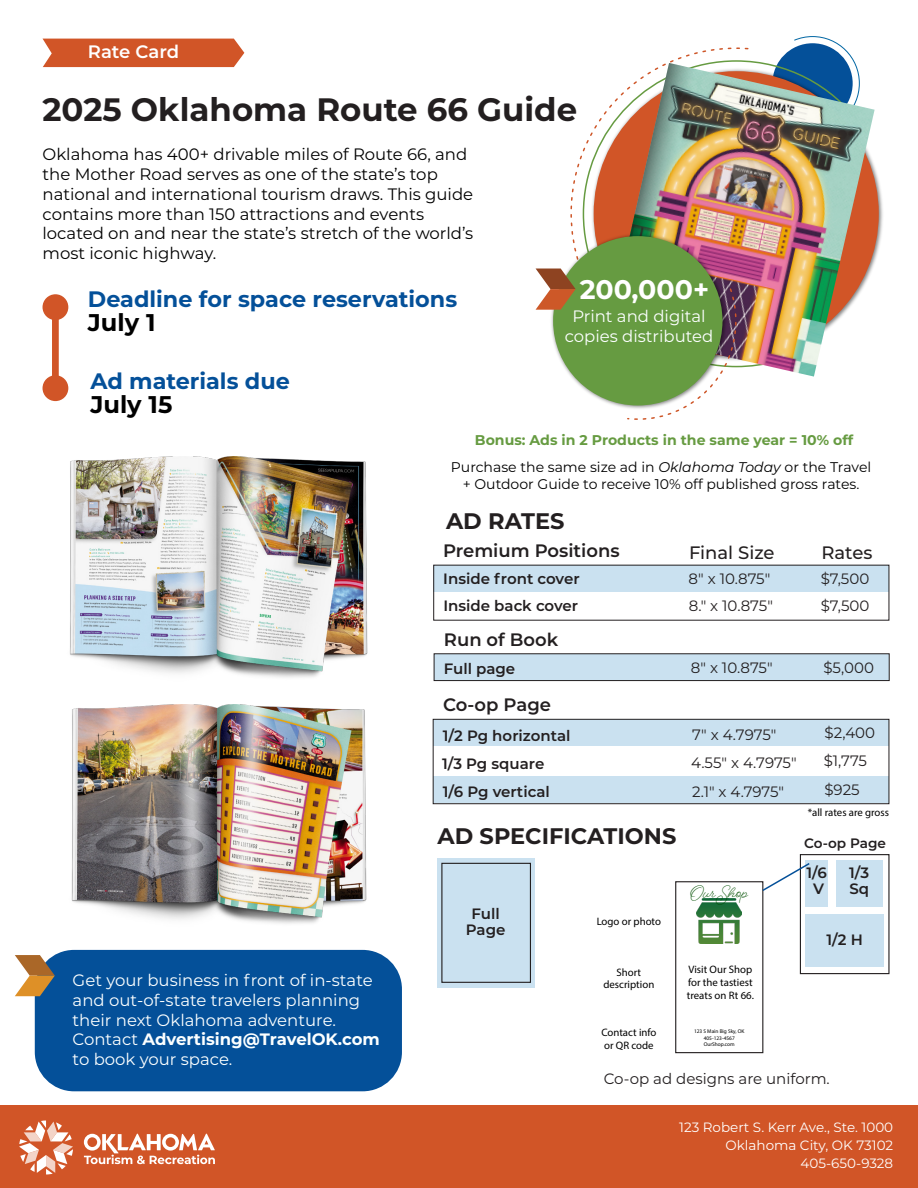
<style>
.page{position:relative;width:918px;height:1188px;background:#fff}
.page>*{position:absolute;margin:0;border:0;box-sizing:border-box;transform-origin:0 0}
.t1{font:700 32.4px "Montserrat";color:#231f20}
.t2{font:700 26.85px "Montserrat";color:#fff}
.t3{font:700 24.15px "Montserrat";color:#000}
.t4{font:700 22.5px "Montserrat";color:#231f20}
.t5{font:700 22.35px "Montserrat";color:#045099}
.t6{font:600 18px "Montserrat";color:#231f20}
.t7{font:500 18px "Montserrat";color:#231f20}
.t8{font:600 18px "Montserrat";letter-spacing:-.005em;color:#fff}
.t9{font:18px "Beloved Script";color:#004f00}
.t10{font:16.5px/19.8px "Montserrat";color:#000}
.t11{font:16.5px/19.8px "Montserrat";color:#fcffff;text-align:center}
.t12{font:15px "Montserrat";color:#231f20}
.t13{font:600 15px/16.5px "Montserrat";color:#231f20;text-align:center}
.t14{font:700 14.1px/26.5px "Montserrat";color:#669b41;text-align:center}
.t15{font:14.1px "Montserrat";color:#000}
.t16{font:600 13.65px "Montserrat";color:#231f20}
.t17{font:13.5px/18px "Montserrat";color:#fff;text-align:right}
.t18{font:10.8px/12.9px "Myriad Pro";color:#000}
.t19{font:5.4px/6.4px "Myriad Pro";color:#000;text-align:center}
.s1{font-weight:400;color:#000}
.s2{font-weight:400;font-style:italic;color:#000}
.s3{font-weight:700}
</style>
<div class="page">
<div style="left:433px;top:776px;width:456px;height:27px;background:#cae1f0"></div>
<div style="left:434px;top:654px;width:455px;height:27px;background:#cae1f0"></div>
<div style="left:433px;top:719px;width:456px;height:27px;background:#cae1f0"></div>
<div style="left:35px;top:950px;width:367px;height:141px;background:#045099;border-radius:39px"></div>
<div style="left:43px;top:39px;width:201px;height:28px;background:#d15527"></div>
<svg style="left:15px;top:955px;width:40px;height:41px"></svg>
<div style="left:0;top:1106px;width:918px;height:82px;background:#d15527"></div>
<svg style="left:19px;top:1121px;width:54px;height:53px"></svg>
<svg style="left:84px;top:1134px;width:131px;height:30px"></svg>
<div style="left:43px;top:294px;width:25px;height:26px;background:#d15527;border-radius:50%"></div>
<div style="left:43px;top:375px;width:25px;height:26px;background:#d15527;border-radius:50%"></div>
<div style="left:52px;top:307px;width:7px;height:81px;background:#d15527"></div>
<svg style="left:793px;top:36px;width:60px;height:23px"></svg>
<img style="left:755px;top:63px;width:120px;height:314px">
<img style="left:536px;top:47px;width:219px;height:373px">
<div style="left:434px;top:565px;width:455px;height:27px;background:#cae1f0"></div>
<div style="left:433px;top:719px;width:456px;height:85px;border:1px solid #231f20"></div>
<div style="left:437px;top:858px;width:98px;height:130px;background:#cae1f0"></div>
<div style="left:441px;top:863px;width:90px;height:120px;border:1px solid #231f20"></div>
<div style="left:836px;top:860px;width:46px;height:46px;background:#cae1f0"></div>
<div style="left:800px;top:854px;width:90px;height:120px;border:1px solid #231f20"></div>
<div style="left:806px;top:860px;width:22px;height:46px;background:#cae1f0"></div>
<div style="left:806px;top:914px;width:78px;height:53px;background:#cae1f0"></div>
<div style="left:434px;top:653px;width:456px;height:28px;border:1px solid #231f20"></div>
<img style="left:71px;top:704px;width:296px;height:220px">
<img style="left:70px;top:456px;width:298px;height:222px">
<div style="left:675px;top:881px;width:88px;height:172px;border:1px solid #231f20"></div>
<svg style="left:761px;top:862px;width:49px;height:30px"></svg>
<img style="left:697px;top:899px;width:45px;height:44px">
<p class="t8" style="left:88px;top:39px;width:93px">Rate Card</p>
<h1 class="t1" style="left:43px;top:86px;width:536px">2025 Oklahoma Route 66 Guide</h1>
<p class="t10" style="left:43px;top:144px;width:432px">Oklahoma has 400+ drivable miles of Route 66, and the Mother Road serves as one of the state’s top national and international tourism draws. This guide contains more than 150 attractions and events located on and near the state’s stretch of the world’s most iconic highway.</p>
<h3 class="t5" style="left:88px;top:283px;width:371px">Deadline for space reservations</h3>
<h3 class="t3" style="left:88px;top:305px;width:69px">July 1</h3>
<h3 class="t5" style="left:90px;top:365px;width:201px">Ad materials due</h3>
<h3 class="t3" style="left:90px;top:387px;width:84px">July 15</h3>
<h2 class="t2" style="left:580px;top:271px;width:131px">200,000+</h2>
<p class="t11" style="left:565px;top:306px;width:150px">Print and digital copies distributed</p>
<p class="t14" style="left:451px;top:426px;width:422px">Bonus: Ads in 2 Products in the same year = 10% off<br><span class="s1">Purchase the same size ad in</span> <span class="s2">Oklahoma Today</span> <span class="s1">or the Travel</span></p>
<p class="t15" style="left:463px;top:474px;width:398px">+ Outdoor Guide to receive 10% off published gross rates.</p>
<h3 class="t4" style="left:446px;top:504px;width:120px">AD RATES</h3>
<p class="t6" style="left:443px;top:538px;width:178px">Premium Positions</p>
<p class="t7" style="left:822px;top:540px;width:52px">Rates</p>
<p class="t7" style="left:689px;top:540px;width:87px">Final Size</p>
<p class="t12" style="left:689px;top:569px;width:83px">8" x 10.875"</p>
<p class="t13" style="left:443px;top:570px;width:138px">Inside front cover</p>
<p class="t12" style="left:821px;top:568px;width:50px">$7,500</p>
<p class="t13" style="left:443px;top:597px;width:136px">Inside back cover</p>
<p class="t12" style="left:689px;top:595px;width:86px">8." x 10.875"</p>
<p class="t12" style="left:821px;top:595px;width:50px">$7,500</p>
<p class="t6" style="left:444px;top:627px;width:116px">Run of Book</p>
<p class="t13" style="left:444px;top:659px;width:73px">Full page</p>
<p class="t12" style="left:691px;top:657px;width:83px">8" x 10.875"</p>
<p class="t12" style="left:823px;top:657px;width:52px">$5,000</p>
<p class="t6" style="left:443px;top:692px;width:110px">Co-op Page</p>
<p class="t13" style="left:443px;top:726px;width:129px">1/2 Pg horizontal</p>
<p class="t12" style="left:692px;top:724px;width:86px">7" x 4.7975"</p>
<p class="t12" style="left:825px;top:722px;width:52px">$2,400</p>
<p class="t13" style="left:442px;top:754px;width:104px">1/3 Pg square</p>
<p class="t12" style="left:691px;top:752px;width:107px">4.55" x 4.7975"</p>
<p class="t12" style="left:824px;top:750px;width:45px">$1,775</p>
<p class="t13" style="left:443px;top:783px;width:108px">1/6 Pg vertical</p>
<p class="t12" style="left:692px;top:781px;width:94px">2.1" x 4.7975"</p>
<p class="t12" style="left:825px;top:779px;width:37px">$925</p>
<p class="t11" style="left:73px;top:970px;width:309px;text-align:left">Get your business in front of in-state and out-of-state travelers planning their next Oklahoma adventure.<br>Contact <span class="s3">Advertising@TravelOK.com </span>to book your space.</p>
<h3 class="t4" style="left:437px;top:819px;width:240px">AD SPECIFICATIONS</h3>
<p class="t13" style="left:466px;top:904px;width:41px">Full<br>Page</p>
<p class="t18" style="left:597px;top:915px;width:66px">Logo or photo</p>
<p class="t18" style="left:603px;top:965px;width:52px;text-align:center">Short description</p>
<p class="t18" style="left:601px;top:1025px;width:57px">Contact info or QR code</p>
<p class="t9" style="left:691px;top:880px;width:59px">Our Shop</p>
<p class="t18" style="left:687px;top:963px;width:69px">Visit Our Shop for the tastiest treats on Rt 66.</p>
<p class="t19" style="left:694px;top:1028px;width:52px">123 S Main Big Sky, OK<br>405-123-4567<br>OurShop.com</p>
<p class="t18" style="left:808px;top:806px;width:83px">*all rates are gross</p>
<p class="t16" style="left:804px;top:833px;width:83px">Co-op Page</p>
<p class="t13" style="left:806px;top:864px;width:22px">1/6<br>V</p>
<p class="t13" style="left:849px;top:864px;width:22px;text-align:left">1/3<br>Sq</p>
<p class="t13" style="left:827px;top:930px;width:38px">1/2 H</p>
<p class="t12" style="left:604px;top:1069px;width:227px">Co-op ad designs are uniform.</p>
<p class="t17" style="left:679px;top:1117px;width:216px">123 Robert S. Kerr Ave., Ste. 1000<br>Oklahoma City, OK 73102<br>405-650-9328</p>
</div>
